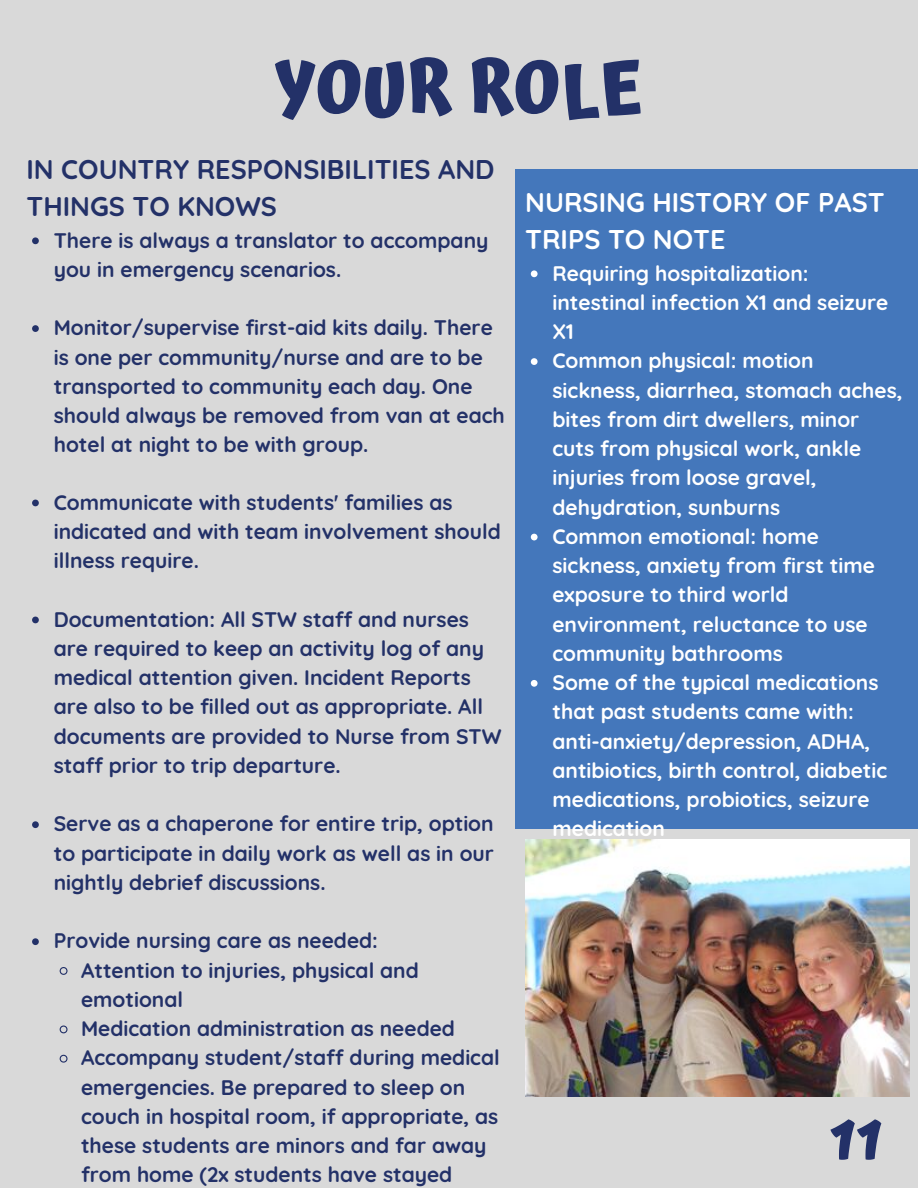
<style>
.page{position:relative;width:918px;height:1188px;background:#d9d9d9}
.page>*{position:absolute;margin:0;border:0;box-sizing:border-box;transform-origin:0 0}
.t1{font:700 72px "Atma";color:#233168}
.t2{font:700 54px "Atma";color:#233168}
.t3{font:700 27px/37.2px "Quicksand";color:#233168}
.t4{font:700 27px/37.2px "Quicksand";color:#fff}
.t5{font:700 21px/29.2px "Quicksand";color:#233168}
.t6{font:700 21px/29.2px "Quicksand";color:#fff}
</style>
<div class="page">
<svg style="left:32px;top:237px;width:7px;height:7px"></svg>
<svg style="left:32px;top:325px;width:7px;height:7px"></svg>
<svg style="left:32px;top:500px;width:7px;height:6px"></svg>
<svg style="left:32px;top:617px;width:7px;height:6px"></svg>
<svg style="left:32px;top:821px;width:7px;height:7px"></svg>
<svg style="left:32px;top:938px;width:7px;height:7px"></svg>
<svg style="left:59px;top:967px;width:9px;height:8px"></svg>
<svg style="left:59px;top:1025px;width:9px;height:9px"></svg>
<svg style="left:59px;top:1054px;width:9px;height:9px"></svg>
<div style="left:515px;top:170px;width:403px;height:659px;background:#47b"></div>
<svg style="left:531px;top:270px;width:7px;height:7px"></svg>
<svg style="left:531px;top:358px;width:7px;height:7px"></svg>
<svg style="left:531px;top:534px;width:7px;height:6px"></svg>
<svg style="left:531px;top:680px;width:7px;height:7px"></svg>
<img style="left:525px;top:840px;width:385px;height:256px">
<h1 class="t1" style="left:275px;top:46px;width:369px">YOUR ROLE</h1>
<p class="t3" style="left:26px;top:150px;width:470px">IN COUNTRY RESPONSIBILITIES AND<br>THINGS TO KNOWS</p>
<p class="t5" style="left:54px;top:225px;width:436px">There is always a translator to accompany you in emergency scenarios.</p>
<p class="t5" style="left:54px;top:313px;width:453px">Monitor/supervise first-aid kits daily. There is one per community/nurse and are to be transported to community each day. One should always be removed from van at each hotel at night to be with group.</p>
<p class="t5" style="left:54px;top:487px;width:449px">Communicate with students' families as indicated and with team involvement should illness require.</p>
<p class="t5" style="left:54px;top:604px;width:449px">Documentation: All STW staff and nurses are required to keep an activity log of any medical attention given. Incident Reports are also to be filled out as appropriate. All documents are provided to Nurse from STW staff prior to trip departure.</p>
<p class="t5" style="left:54px;top:809px;width:442px;text-align:justify">Serve as a chaperone for entire trip, option to participate in daily work as well as in our nightly debrief discussions.</p>
<p class="t5" style="left:81px;top:926px;width:420px;text-indent:-27px">Provide nursing care as needed:<br>Attention to injuries, physical and emotional<br>Medication administration as needed Accompany student/staff during medical emergencies. Be prepared to sleep on couch in hospital room, if appropriate, as these students are minors and far away from home (2x students have stayed</p>
<p class="t4" style="left:525px;top:183px;width:361px">NURSING HISTORY OF PAST<br>TRIPS TO NOTE</p>
<p class="t6" style="left:552px;top:258px;width:352px">Requiring hospitalization: intestinal infection X1 and seizure<br>X1<br>Common physical: motion sickness, diarrhea, stomach aches, bites from dirt dwellers, minor cuts from physical work, ankle injuries from loose gravel, dehydration, sunburns<br>Common emotional: home sickness, anxiety from first time exposure to third world environment, reluctance to use community bathrooms<br>Some of the typical medications that past students came with: anti-anxiety/depression, ADHA, antibiotics, birth control, diabetic medications, probiotics, seizure medication</p>
<h2 class="t2" style="left:830px;top:1107px;width:55px">11</h2>
</div>
